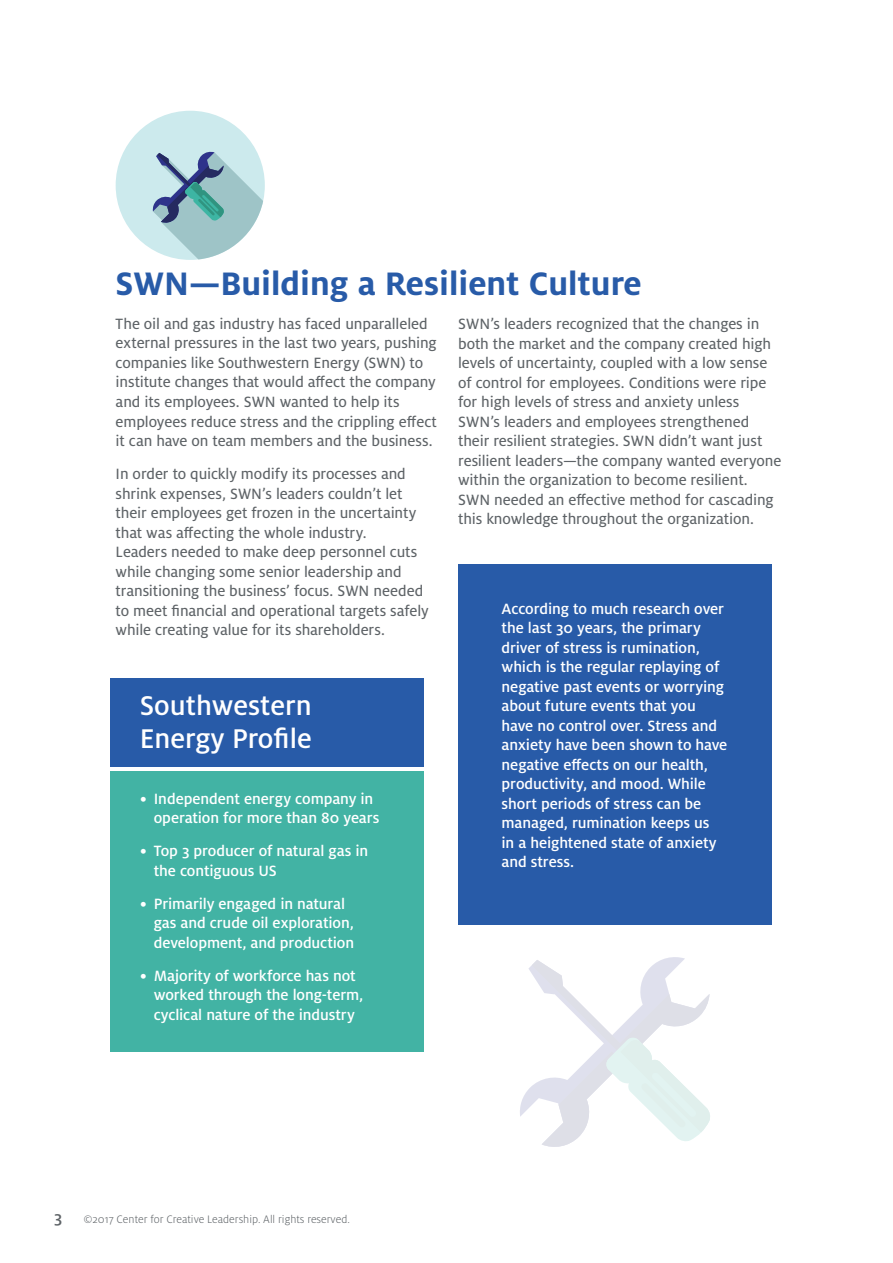
<style>
.page{position:relative;width:893px;height:1263px;background:#fff}
.page>*{position:absolute;margin:0;border:0;box-sizing:border-box;transform-origin:0 0}
.t1{font:700 36px "Milo Pro";color:#285ba8}
.t2{font:500 30px/33px "Milo Pro";color:#fff}
.t3{font:16.5px/19.5px "Milo Pro Text";letter-spacing:-.005em;color:#5e6367}
.t4{font:500 16.5px/19.5px "Milo Pro";letter-spacing:-.005em;color:#fff}
.t5{font:300 12px "Milo Pro";color:#5e6367}
.s1{font-weight:500;font-size:18px}
</style>
<div class="page">
<div style="left:110px;top:771px;width:314px;height:281px;background:#42b3a4"></div>
<div style="left:110px;top:678px;width:314px;height:89px;background:#285ba8"></div>
<div style="left:458px;top:564px;width:314px;height:361px;background:#285ba8"></div>
<div style="left:116px;top:111px;width:149px;height:149px;background:#cceaed;border-radius:50%"></div>
<svg style="left:152px;top:151px;width:111px;height:108px"></svg>
<svg style="left:520px;top:957px;width:190px;height:190px"></svg>
<h1 class="t1" style="left:116px;top:263px;width:528px">SWN—Building a Resilient Culture</h1>
<p class="t3" style="left:116px;top:314px;width:323px">The oil and gas industry has faced unparalleled external pressures in the last two years, pushing companies like Southwestern Energy (SWN) to institute changes that would affect the company and its employees. SWN wanted to help its employees reduce stress and the crippling effect it can have on team members and the business.</p>
<p class="t3" style="left:116px;top:464px;width:315px">In order to quickly modify its processes and shrink expenses, SWN’s leaders couldn’t let their employees get frozen in the uncertainty that was affecting the whole industry.<br>Leaders needed to make deep personnel cuts while changing some senior leadership and transitioning the business’ focus. SWN needed to meet financial and operational targets safely while creating value for its shareholders.</p>
<p class="t3" style="left:458px;top:314px;width:325px">SWN’s leaders recognized that the changes in both the market and the company created high levels of uncertainty, coupled with a low sense of control for employees. Conditions were ripe for high levels of stress and anxiety unless SWN’s leaders and employees strengthened their resilient strategies. SWN didn’t want just resilient leaders—the company wanted everyone within the organization to become resilient.<br>SWN needed an effective method for cascading this knowledge throughout the organization.</p>
<p class="t4" style="left:502px;top:599px;width:227px">According to much research over the last 30 years, the primary driver of stress is rumination, which is the regular replaying of negative past events or worrying about future events that you have no control over. Stress and anxiety have been shown to have negative effects on our health, productivity, and mood. While short periods of stress can be managed, rumination keeps us<br>in a heightened state of anxiety and stress.</p>
<h2 class="t2" style="left:140px;top:689px;width:174px">Southwestern<br>Energy Profile</h2>
<p class="t4" style="left:154px;top:789px;width:227px;text-indent:-13px">• Independent energy company in operation for more than 80 years</p>
<p class="t4" style="left:154px;top:841px;width:216px;text-indent:-13px">• Top 3 producer of natural gas in the contiguous US</p>
<p class="t4" style="left:154px;top:894px;width:202px;text-indent:-13px">• Primarily engaged in natural gas and crude oil exploration, development, and production</p>
<p class="t4" style="left:154px;top:966px;width:211px;text-indent:-13px">• Majority of workforce has not worked through the long-term, cyclical nature of the industry</p>
<p class="t5" style="left:54px;top:1213px;width:297px"><span class="s1">3</span> ©2017 Center for Creative Leadership. All rights reserved.</p>
</div>
